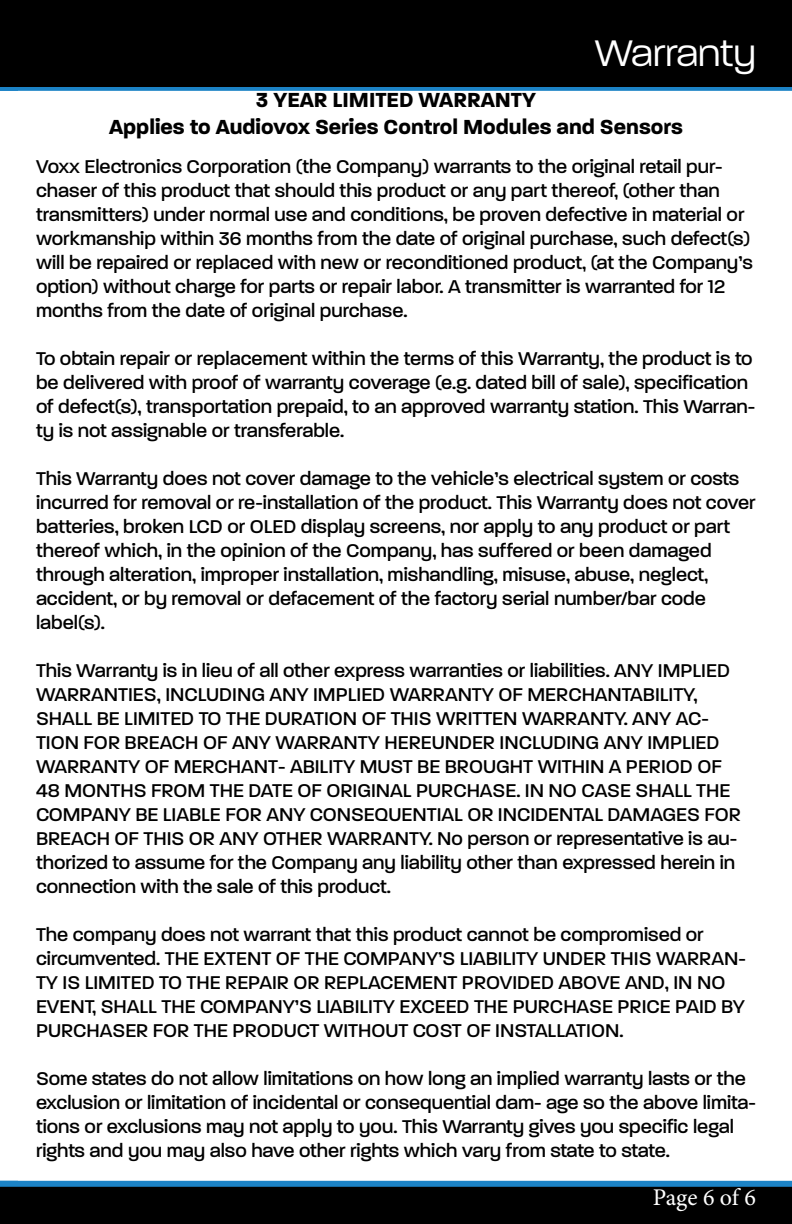
<style>
.page{position:relative;width:792px;height:1224px;background:#fff}
.page>*{position:absolute;margin:0;border:0;box-sizing:border-box;transform-origin:0 0}
.t1{font:300 40px "Paralucent";color:#fff}
.t2{font:24px "Minion Pro";letter-spacing:-.01em;color:#fff}
.t3{font:700 22px/26.4px "Paralucent";color:#000;text-align:center}
.t4{font:500 20px/24px "Paralucent";color:#000}
</style>
<div class="page">
<div style="left:0;top:1183px;width:792px;height:41px;background:#000"></div>
<div style="left:0;top:1181px;width:792px;height:6px;background:#1c83c6"></div>
<svg style="left:0;top:86px;width:792px;height:5px;background:#1d6c9f"></svg>
<div style="left:0;top:0;width:792px;height:86px;background:#000"></div>
<h1 class="t1" style="left:595px;top:30px;width:163px">Warranty</h1>
<p class="t3" style="left:109px;top:87px;width:575px">3 YEAR LIMITED WARRANTY<br>Applies to Audiovox Series Control Modules and Sensors</p>
<p class="t4" style="left:36px;top:155px;width:719px">Voxx Electronics Corporation (the Company) warrants to the original retail pur&shy;chaser of this product that should this product or any part thereof, (other than transmitters) under normal use and conditions, be proven defective in material or workmanship within 36 months from the date of original purchase, such defect(s) will be repaired or replaced with new or reconditioned product, (at the Company’s option) without charge for parts or repair labor. A transmitter is warranted for 12 months from the date of original purchase.</p>
<p class="t4" style="left:36px;top:347px;width:721px">To obtain repair or replacement within the terms of this Warranty, the product is to be delivered with proof of warranty coverage (e.g. dated bill of sale), specification of defect(s), transportation prepaid, to an approved warranty station. This Warran&shy;ty is not assignable or transferable.</p>
<p class="t4" style="left:36px;top:467px;width:721px">This Warranty does not cover damage to the vehicle’s electrical system or costs incurred for removal or re-installation of the product. This Warranty does not cover batteries, broken LCD or OLED display screens, nor apply to any product or part thereof which, in the opinion of the Company, has suffered or been damaged through alteration, improper installation, mishandling, misuse, abuse, neglect, accident, or by removal or defacement of the factory serial number/bar code label(s).</p>
<p class="t4" style="left:36px;top:659px;width:707px">This Warranty is in lieu of all other express warranties or liabilities. ANY IMPLIED WARRANTIES, INCLUDING ANY IMPLIED WARRANTY OF MERCHANTABILITY, SHALL BE LIMITED TO THE DURATION OF THIS WRITTEN WARRANTY. ANY AC-TION FOR BREACH OF ANY WARRANTY HEREUNDER INCLUDING ANY IMPLIED WARRANTY OF MERCHANT- ABILITY MUST BE BROUGHT WITHIN A PERIOD OF 48 MONTHS FROM THE DATE OF ORIGINAL PURCHASE. IN NO CASE SHALL THE COMPANY BE LIABLE FOR ANY CONSEQUENTIAL OR INCIDENTAL DAMAGES FOR BREACH OF THIS OR ANY OTHER WARRANTY. No person or representative is au&shy;thorized to assume for the Company any liability other than expressed herein in connection with the sale of this product.</p>
<p class="t4" style="left:36px;top:923px;width:711px">The company does not warrant that this product cannot be compromised or circumvented. THE EXTENT OF THE COMPANY’S LIABILITY UNDER THIS WARRAN-TY IS LIMITED TO THE REPAIR OR REPLACEMENT PROVIDED ABOVE AND, IN NO EVENT, SHALL THE COMPANY’S LIABILITY EXCEED THE PURCHASE PRICE PAID BY PURCHASER FOR THE PRODUCT WITHOUT COST OF INSTALLATION.</p>
<p class="t4" style="left:36px;top:1067px;width:721px">Some states do not allow limitations on how long an implied warranty lasts or the exclusion or limitation of incidental or consequential dam- age so the above limita&shy;tions or exclusions may not apply to you. This Warranty gives you specific legal rights and you may also have other rights which vary from state to state.</p>
<p class="t2" style="left:653px;top:1182px;width:105px">Page 6 of 6</p>
</div>
